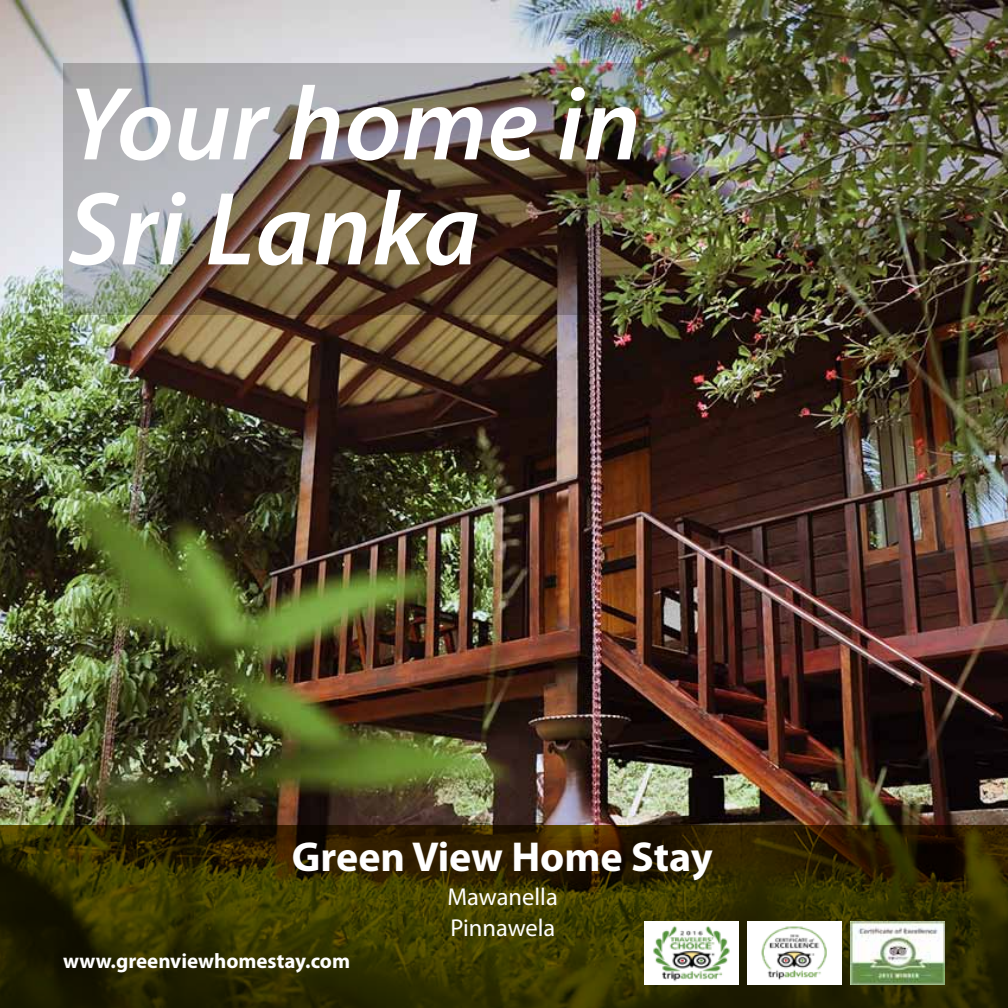
<style>
.page{position:relative;width:1008px;height:1008px;background:#fff}
.page>*{position:absolute;margin:0;border:0;box-sizing:border-box;transform-origin:0 0}
.t1{font:italic 600 105px/105px "Myriad Pro";color:#fff}
.t2{font:700 42px "Myriad Pro";color:#fff}
.t3{font:24.5px "Myriad Pro";color:#fff}
.t4{font:700 21px "Myriad Pro";color:#fff}
</style>
<div class="page">
<img style="left:0;top:0;width:1008px;height:825px">
<svg style="left:0;top:825px;width:1008px;height:183px;background:#312b00"></svg>
<img style="left:851px;top:921px;width:94px;height:63px">
<img style="left:644px;top:921px;width:95px;height:63px">
<img style="left:747px;top:921px;width:94px;height:63px">
<h1 class="t1" style="left:68px;top:69px;width:575px">Your home in<br>Sri Lanka</h1>
<h2 class="t2" style="left:292px;top:829px;width:423px">Green View Home Stay</h2>
<p class="t3" style="left:447px;top:882px;width:112px">Mawanella</p>
<p class="t4" style="left:63px;top:948px;width:289px">www.greenviewhomestay.com</p>
<p class="t3" style="left:451px;top:913px;width:106px">Pinnawela</p>
</div>
